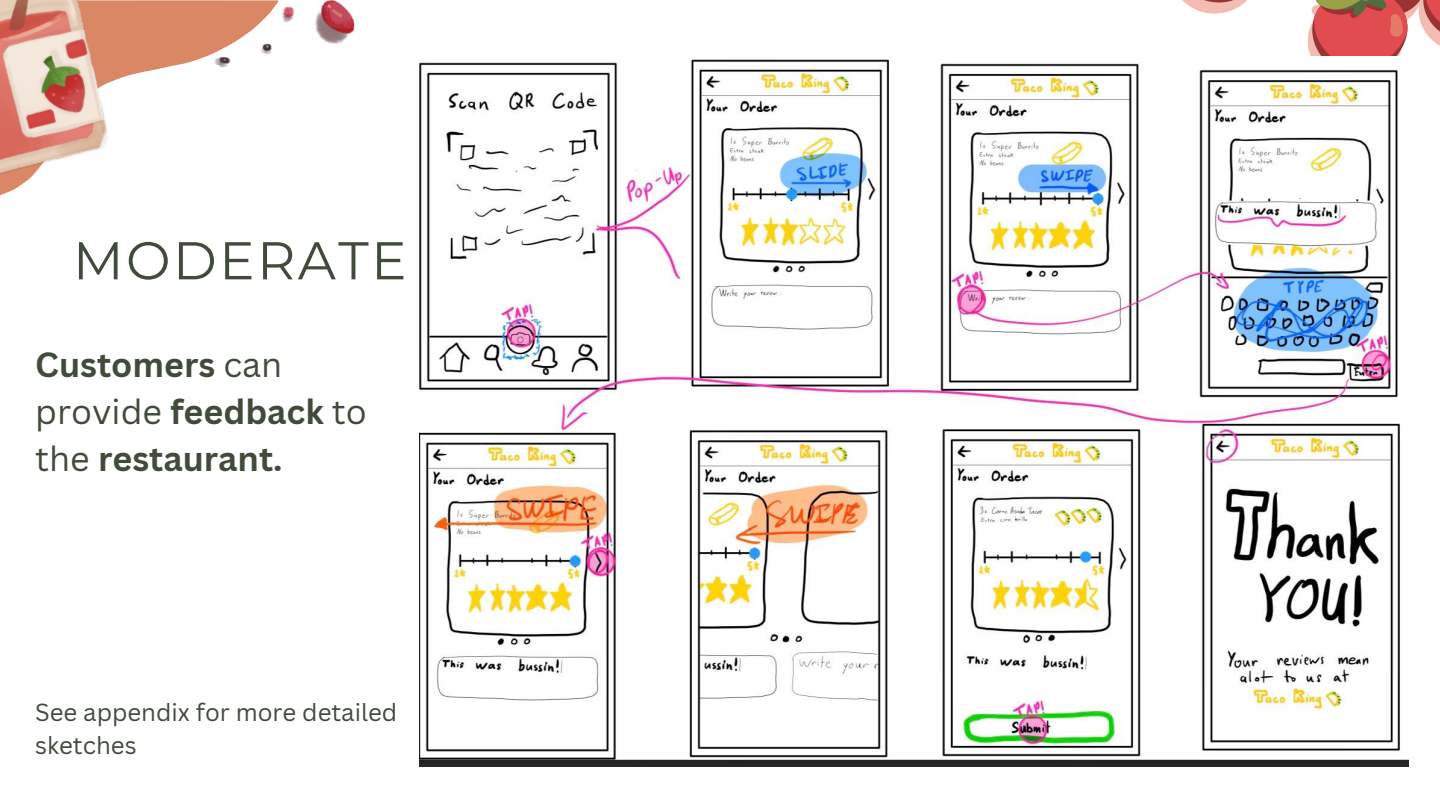
<style>
.page{position:relative;width:1440px;height:810px;background:#fff}
.page>*{position:absolute;margin:0;border:0;box-sizing:border-box;transform-origin:0 0}
.t1{font:53.1px "Montserrat";letter-spacing:.045em;color:#414b3b}
.t2{font:700 34px/47.2px "Canva Sans";color:#414b3b}
.t3{font:24px/33px "Canva Sans";color:#414b3b}
.s1{font-weight:400}
</style>
<div class="page">
<img style="left:282px;top:0;width:72px;height:45px">
<svg style="left:0;top:0;width:279px;height:195px"></svg>
<img style="left:0;top:0;width:121px;height:189px">
<svg style="left:1182px;top:0;width:258px;height:56px"></svg>
<img style="left:420px;top:59px;width:988px;height:708px">
<h1 class="t1" style="left:73px;top:228px;width:335px">MODERATE</h1>
<p class="t2" style="left:35px;top:340px;width:333px">Customers <span class="s1">can provide</span> feedback <span class="s1">to the</span> restaurant.</p>
<p class="t3" style="left:35px;top:695px;width:364px">See appendix for more detailed sketches</p>
</div>
